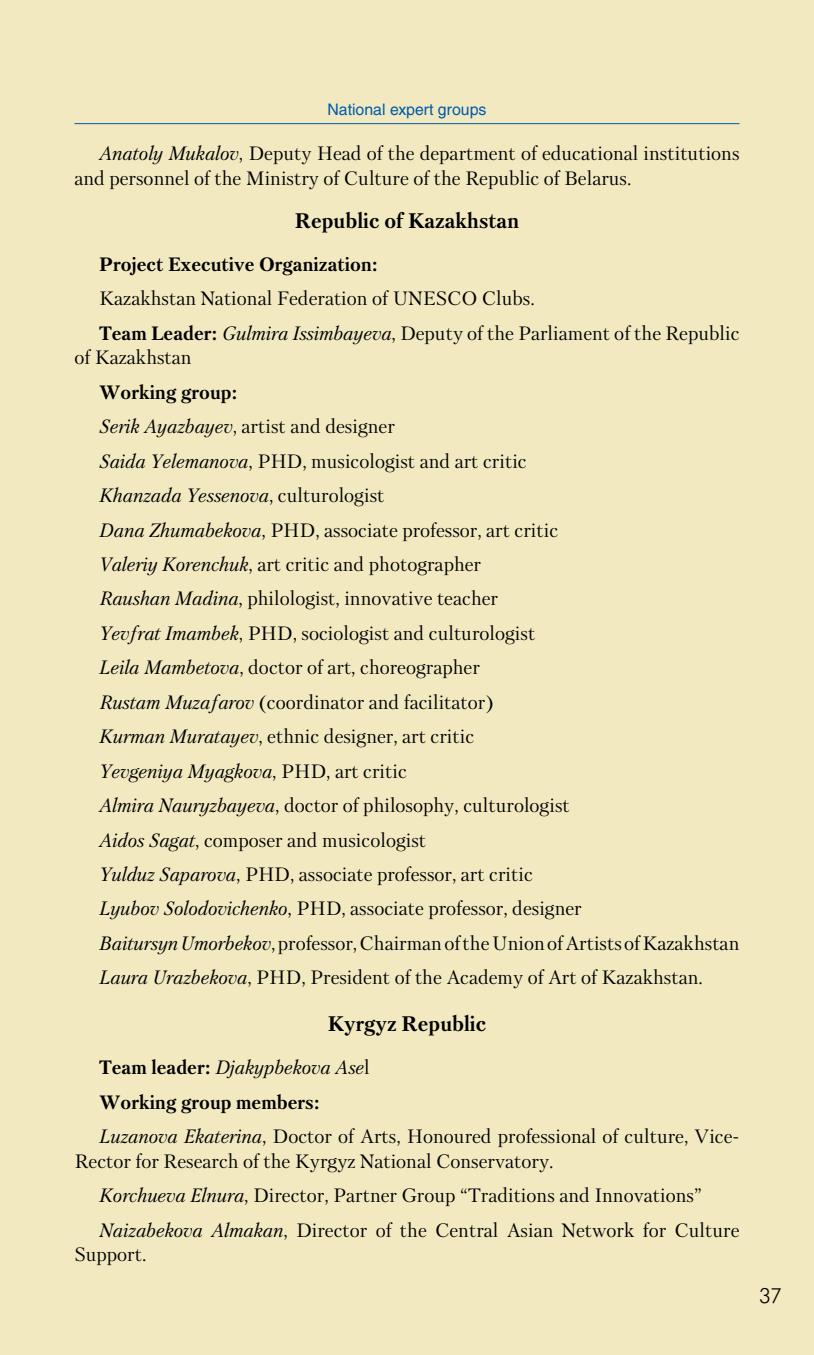
<style>
.page{position:relative;width:814px;height:1355px;background:#fff}
.page>*{position:absolute;margin:0;border:0;box-sizing:border-box;transform-origin:0 0}
.t1{font:700 21px "Petersburg C";color:#000}
.t2{font:21px "Futuris C";color:#000}
.t3{font:19.25px/34.5px "Petersburg C";color:#000}
.t4{font:700 19.25px "Petersburg C";color:#000}
.t5{font:15.75px "Helios";color:#005baa}
.s1{font-style:italic}
.s2{font-weight:700}
</style>
<div class="page">
<div style="left:0;top:0;width:814px;height:1354px;background:#f2e9c1"></div>
<hr style="left:74px;top:123px;width:665px;height:1px;background:#005baa">
<p class="t5" style="left:327px;top:100px;width:160px">National expert groups</p>
<p class="t3" style="left:74px;top:141px;width:666px;line-height:24.5px;text-indent:25px"><span class="s1">Anatoly Mukalov</span>, Deputy Head of the department of educational institutions and personnel of the Ministry of Culture of the Republic of Belarus.</p>
<p class="t1" style="left:295px;top:208px;width:226px">Republic of Kazakhstan</p>
<p class="t4" style="left:99px;top:253px;width:280px">Project Executive Organization:</p>
<p class="t3" style="left:99px;top:281px;width:641px">Kazakhstan National Federation of UNESCO Clubs.<br><span class="s2">Team Leader:</span> <span class="s1">Gulmira Issimbayeva</span>, Deputy of the Parliament of the Republic</p>
<p class="t3" style="left:74px;top:340px;width:119px">of Kazakhstan</p>
<p class="t3" style="left:99px;top:374px;width:641px"><span class="s2">Working group:<br></span><span class="s1">Serik Ayazbayev</span>, artist and designer<br><span class="s1">Saida Yelemanova</span>, PHD, musicologist and art critic<br><span class="s1">Khanzada Yessenova</span>, culturologist<br><span class="s1">Dana Zhumabekova</span>, PHD, associate professor, art critic<br><span class="s1">Valeriy Korenchuk</span>, art critic and photographer<br><span class="s1">Raushan Madina</span>, philologist, innovative teacher<br><span class="s1">Yevfrat Imambek</span>, PHD, sociologist and culturologist<br><span class="s1">Leila Mambetova</span>, doctor of art, choreographer<br><span class="s1">Rustam Muzafarov</span> (coordinator and facilitator)<br><span class="s1">Kurman Muratayev</span>, ethnic designer, art critic<br><span class="s1">Yevgeniya Myagkova</span>, PHD, art critic<br><span class="s1">Almira Nauryzbayeva</span>, doctor of philosophy, culturologist<br><span class="s1">Aidos Sagat</span>, composer and musicologist<br><span class="s1">Yulduz Saparova</span>, PHD, associate professor, art critic<br><span class="s1">Lyubov Solodovichenko</span>, PHD, associate professor, designer<br><span class="s1">Baitursyn Umorbekov</span>, professor, Chairman of the Union of Artists of Kazakhstan <span class="s1">Laura Urazbekova</span>, PHD, President of the Academy of Art of Kazakhstan.</p>
<p class="t1" style="left:328px;top:1011px;width:160px">Kyrgyz Republic</p>
<p class="t3" style="left:99px;top:1049px;width:641px"><span class="s2">Team leader:</span> <span class="s1">Djakypbekova Ase</span>l<br><span class="s2">Working group members:<br></span><span class="s1">Luzanova Ekaterina</span>, Doctor of Arts, Honoured professional of culture, Vice-</p>
<p class="t3" style="left:99px;top:1143px;width:641px;text-indent:-25px">Rector for Research of the Kyrgyz National Conservatory.<br><span class="s1">Korchueva Elnura</span>, Director, Partner Group “Traditions and Innovations”<br><span class="s1">Naizabekova Almakan</span>, Director of the Central Asian Network for Culture</p>
<p class="t3" style="left:74px;top:1236px;width:73px">Support.</p>
<p class="t2" style="left:759px;top:1284px;width:25px">37</p>
</div>
